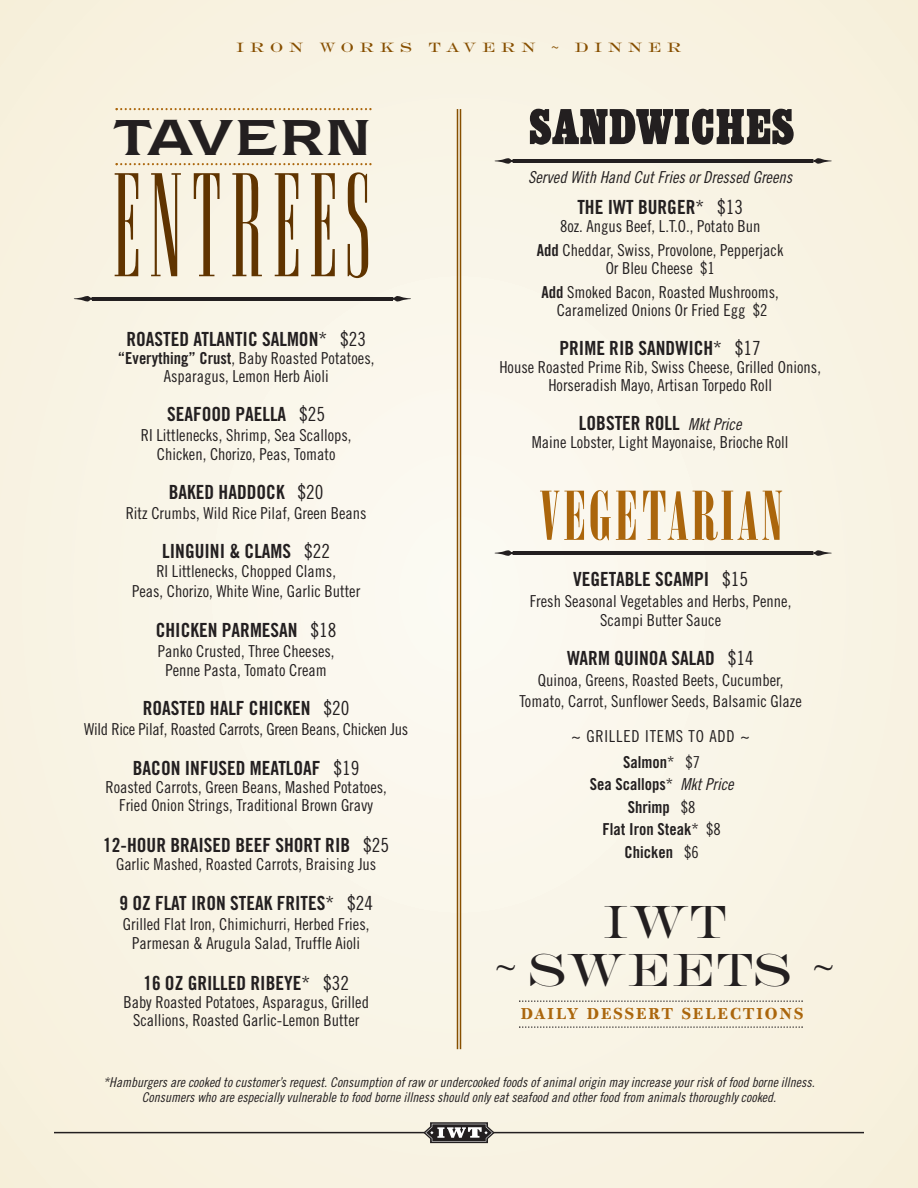
<style>
.page{position:relative;width:918px;height:1188px;background:#f9f4e5}
.page>*{position:absolute;margin:0;border:0;box-sizing:border-box;transform-origin:0 0}
.t1{font:154.5px "Goldwater";letter-spacing:.055em;color:#603400}
.t2{font:66.9px "Onyx";letter-spacing:.045em;color:#ab660c;scale:1.04 1}
.t3{font:700 condensed 52.5px "Egyptienne D";color:#231f20}
.t4{font:49.8px/48px "Cg Orlando Caps";letter-spacing:.05em;color:#231f20;text-align:center}
.t5{font:46.5px "Newtext SB Dem Bol";letter-spacing:.055em;color:#231f20}
.t6{font:600 25.05px "Bulmer SCOSFMT";letter-spacing:.06em;color:#ab660c}
.t7{font:19.5px "Trade Gothic Bold Cond Twenty";color:#231f20}
.t8{font:16.5px/19.5px "Trade Gothic Cond Eighteen";color:#231f20;text-align:center}
.t9{font:16.5px/22.5px "Trade Gothic Bold Cond Twenty";color:#231f20;text-align:center}
.t10{font:16.5px "Trade Gothic Cond Eighteen Obl";color:#231f20}
.t11{font:16.5px "Trade Gothic Cond Eighteen";letter-spacing:.05em;color:#231f20}
.t12{font:15px "AT Engravure";letter-spacing:.4em;color:#874f00}
.t13{font:13.5px/15px "Trade Gothic Cond Eighteen Obl";color:#231f20;text-align:center}
.s1{font-family:"Bulmer"}
.s2{font-family:"Trade Gothic Cond Eighteen"}
.s3{font-family:"Trade Gothic Bold Cond Twenty"}
.s4{font-family:"Trade Gothic Cond Eighteen Obl";font-size:16.5px}
.s5{font-family:"Trade Gothic Cond Eighteen Obl"}
.s6{font-family:"Onyx"}
</style>
<div class="page">
<hr style="left:54px;top:1132px;width:810px;height:1px;background:#231f20">
<svg style="left:423px;top:1122px;width:72px;height:21px"></svg>
<hr style="left:460px;top:109px;width:1px;height:940px;background:#874f00">
<hr style="left:457px;top:109px;width:1px;height:940px;background:#874f00">
<svg style="left:494px;top:158px;width:19px;height:6px"></svg>
<hr style="left:513px;top:159px;width:110px;height:4px;background:#231f20">
<svg style="left:813px;top:158px;width:19px;height:6px"></svg>
<hr style="left:610px;top:159px;width:203px;height:4px;background:#231f20">
<svg style="left:116px;top:163px;width:256px;height:2px"></svg>
<svg style="left:116px;top:108px;width:256px;height:2px"></svg>
<svg style="left:74px;top:296px;width:18px;height:6px"></svg>
<hr style="left:92px;top:297px;width:110px;height:4px;background:#231f20">
<svg style="left:392px;top:296px;width:19px;height:6px"></svg>
<hr style="left:190px;top:297px;width:202px;height:4px;background:#231f20">
<svg style="left:494px;top:550px;width:19px;height:7px"></svg>
<hr style="left:513px;top:551px;width:110px;height:4px;background:#231f20">
<svg style="left:813px;top:550px;width:19px;height:6px"></svg>
<hr style="left:610px;top:551px;width:203px;height:4px;background:#231f20">
<svg style="left:519px;top:1000px;width:284px;height:2px"></svg>
<svg style="left:519px;top:1026px;width:284px;height:2px"></svg>
<p class="t12" style="left:237px;top:39px;width:446px">IRON WORKS TAVERN <span class="s1">~</span> DINNER</p>
<h3 class="t5" style="left:113px;top:111px;width:258px">TAVERN</h3>
<h3 class="t3" style="left:529px;top:95px;width:266px">SANDWICHES</h3>
<h1 class="t1" style="left:113px;top:173px;width:259px">ENTREES</h1>
<p class="t10" style="left:528px;top:171px;width:265px">Served With Hand Cut Fries or Dressed Greens</p>
<p class="t7" style="left:577px;top:200px;width:167px">THE IWT BURGER<span class="s2">* $13</span></p>
<p class="t8" style="left:537px;top:216px;width:248px;line-height:24px">8oz. Angus Beef, L.T.O., Potato Bun<br><span class="s3">Add</span> Cheddar, Swiss, Provolone, Pepperjack</p>
<p class="t8" style="left:542px;top:258px;width:239px;line-height:24px">Or Bleu Cheese $1<br><span class="s3">Add</span> Smoked Bacon, Roasted Mushrooms,</p>
<p class="t8" style="left:557px;top:302px;width:212px">Caramelized Onions Or Fried Egg $2</p>
<p class="t7" style="left:559px;top:341px;width:203px">PRIME RIB SANDWICH<span class="s2">* $17</span></p>
<p class="t8" style="left:499px;top:360px;width:323px;line-height:18px">House Roasted Prime Rib, Swiss Cheese, Grilled Onions,<br>Horseradish Mayo, Artisan Torpedo Roll</p>
<p class="t7" style="left:579px;top:416px;width:164px">LOBSTER ROLL <span class="s4">Mkt Price</span></p>
<p class="t8" style="left:532px;top:434px;width:258px">Maine Lobster, Light Mayonaise, Brioche Roll</p>
<p class="t7" style="left:126px;top:332px;width:241px">ROASTED ATLANTIC SALMON<span class="s2">* $23</span></p>
<p class="t8" style="left:118px;top:351px;width:258px;line-height:18px"><span class="s3">“Everything” Crust</span>, Baby Roasted Potatoes,<br>Asparagus, Lemon Herb Aioli</p>
<p class="t7" style="left:167px;top:407px;width:160px">SEAFOOD PAELLA <span class="s2">$25</span></p>
<p class="t8" style="left:141px;top:427px;width:212px">RI Littlenecks, Shrimp, Sea Scallops,<br>Chicken, Chorizo, Peas, Tomato</p>
<p class="t7" style="left:169px;top:485px;width:156px">BAKED HADDOCK <span class="s2">$20</span></p>
<p class="t8" style="left:126px;top:505px;width:242px">Ritz Crumbs, Wild Rice Pilaf, Green Beans</p>
<p class="t7" style="left:162px;top:544px;width:169px">LINGUINI &amp; CLAMS <span class="s2">$22</span></p>
<p class="t8" style="left:132px;top:563px;width:230px">RI Littlenecks, Chopped Clams,<br>Peas, Chorizo, White Wine, Garlic Butter</p>
<p class="t7" style="left:156px;top:623px;width:182px">CHICKEN PARMESAN <span class="s2">$18</span></p>
<p class="t8" style="left:158px;top:643px;width:178px">Panko Crusted, Three Cheeses,<br>Penne Pasta, Tomato Cream</p>
<p class="t7" style="left:143px;top:701px;width:208px">ROASTED HALF CHICKEN <span class="s2">$20</span></p>
<p class="t8" style="left:84px;top:721px;width:326px">Wild Rice Pilaf, Roasted Carrots, Green Beans, Chicken Jus</p>
<p class="t7" style="left:133px;top:761px;width:228px">BACON INFUSED MEATLOAF <span class="s2">$19</span></p>
<p class="t8" style="left:106px;top:780px;width:283px;line-height:18px">Roasted Carrots, Green Beans, Mashed Potatoes,<br>Fried Onion Strings, Traditional Brown Gravy</p>
<p class="t7" style="left:103px;top:838px;width:287px">12-HOUR BRAISED BEEF SHORT RIB <span class="s2">$25</span></p>
<p class="t8" style="left:116px;top:856px;width:262px">Garlic Mashed, Roasted Carrots, Braising Jus</p>
<p class="t7" style="left:119px;top:896px;width:255px">9 OZ FLAT IRON STEAK FRITES<span class="s2">* $24</span></p>
<p class="t8" style="left:123px;top:916px;width:248px">Grilled Flat Iron, Chimichurri, Herbed Fries,<br>Parmesan &amp; Arugula Salad, Truffle Aioli</p>
<p class="t7" style="left:143px;top:976px;width:207px">16 OZ GRILLED RIBEYE<span class="s2">* $32</span></p>
<p class="t8" style="left:123px;top:994px;width:247px;line-height:18px">Baby Roasted Potatoes, Asparagus, Grilled<br>Scallions, Roasted Garlic-Lemon Butter</p>
<h2 class="t2" style="left:540px;top:478px;width:235px">VEGETARIAN</h2>
<p class="t7" style="left:573px;top:572px;width:177px">VEGETABLE SCAMPI <span class="s2">$15</span></p>
<p class="t8" style="left:530px;top:593px;width:263px">Fresh Seasonal Vegetables and Herbs, Penne,<br>Scampi Butter Sauce</p>
<p class="t7" style="left:567px;top:651px;width:188px">WARM QUINOA SALAD <span class="s2">$14</span></p>
<p class="t8" style="left:519px;top:671px;width:284px;line-height:21px">Quinoa, Greens, Roasted Beets, Cucumber,<br>Tomato, Carrot, Sunflower Seeds, Balsamic Glaze</p>
<p class="t11" style="left:571px;top:730px;width:180px">~ GRILLED ITEMS TO ADD ~</p>
<p class="t9" style="left:590px;top:752px;width:145px">Salmon<span class="s2">* $7<br></span>Sea Scallops<span class="s2">*</span> <span class="s5">Mkt Price<br></span>Shrimp <span class="s2">$8<br></span>Flat Iron Steak<span class="s2">* $8<br></span>Chicken <span class="s2">$6</span></p>
<h3 class="t4" style="left:494px;top:896px;width:343px">IWT<br><span class="s6">~</span> SWEETS <span class="s6">~</span></h3>
<h3 class="t6" style="left:521px;top:1002px;width:285px">daily dessert selections</h3>
<p class="t13" style="left:103px;top:1076px;width:713px">*Hamburgers are cooked to customer’s request. Consumption of raw or undercooked foods of animal origin may increase your risk of food borne illness.<br>Consumers who are especially vulnerable to food borne illness should only eat seafood and other food from animals thoroughly cooked.</p>
</div>
